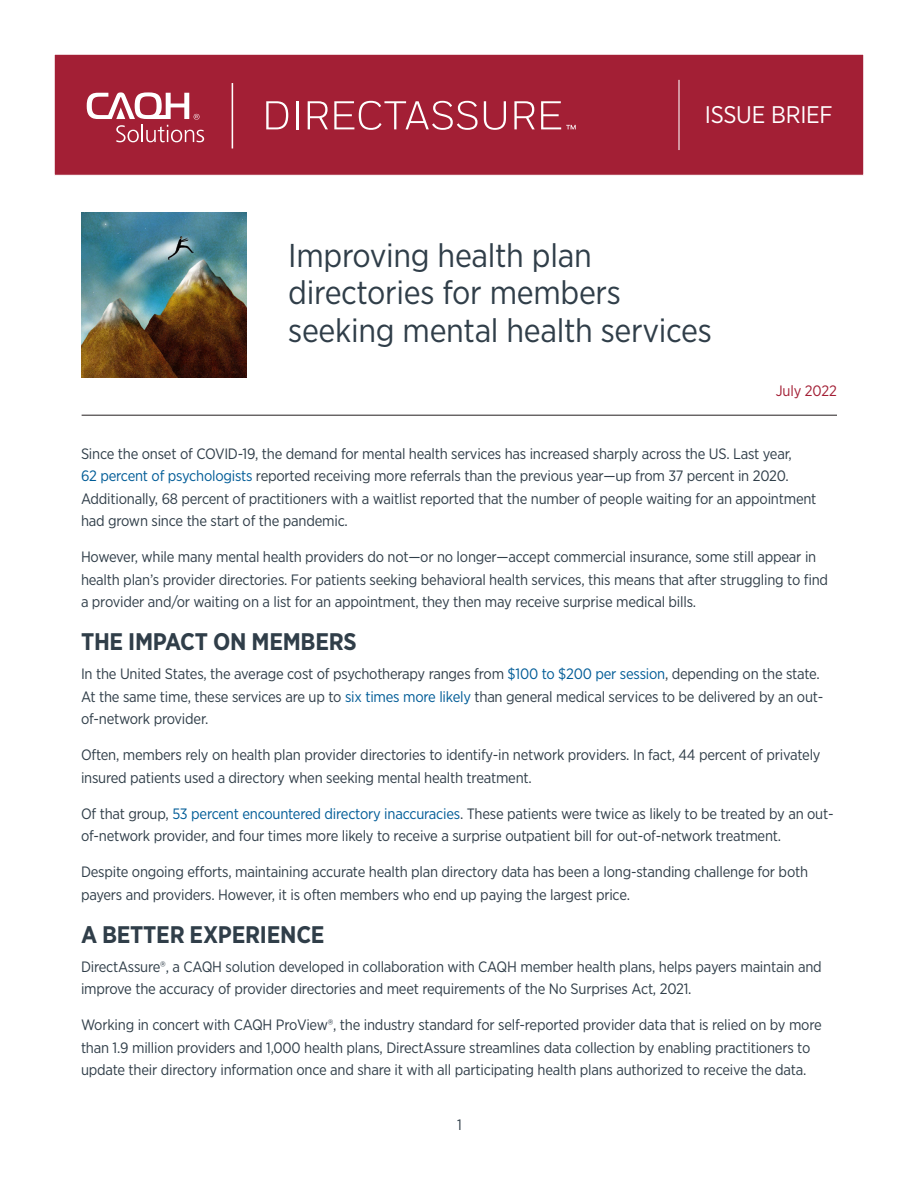
<style>
.page{position:relative;width:918px;height:1188px;background:#fff}
.page>*{position:absolute;margin:0;border:0;box-sizing:border-box;transform-origin:0 0}
.t1{font:33px/37.5px "Gotham Narrow";letter-spacing:-.01em;color:#303e49}
.t2{font:700 24px "Gotham Narrow";letter-spacing:-.01em;color:#303e49}
.t3{font:24px "Gotham Narrow";letter-spacing:-.01em;color:#fff}
.Body{font:15px/22.5px "Gotham Narrow";letter-spacing:-.015em;color:#303e49}
.t4{font:15px "Gotham Narrow";letter-spacing:-.01em;color:#a31f35}
.s1{color:#005c97}
</style>
<div class="page">
<img style="left:81px;top:212px;width:165px;height:166px">
<hr style="left:82px;top:415px;width:755px;height:1px;background:#231f20">
<div style="left:54px;top:54px;width:810px;height:121px;background:#a31f35;border:1px solid #fff"></div>
<hr style="left:678px;top:80px;width:2px;height:70px;background:#fff">
<hr style="left:232px;top:83px;width:1px;height:66px;background:#fff">
<svg style="left:87px;top:92px;width:117px;height:50px"></svg>
<svg style="left:266px;top:101px;width:22px;height:28px"></svg>
<hr style="left:296px;top:101px;width:2px;height:28px;background:#fff">
<svg style="left:308px;top:101px;width:20px;height:28px"></svg>
<svg style="left:334px;top:101px;width:144px;height:29px"></svg>
<svg style="left:484px;top:101px;width:22px;height:29px"></svg>
<svg style="left:514px;top:101px;width:21px;height:28px"></svg>
<svg style="left:541px;top:101px;width:35px;height:28px"></svg>
<h1 class="t3" style="left:705px;top:100px;width:129px">ISSUE BRIEF</h1>
<h1 class="t1" style="left:288px;top:236px;width:425px">Improving health plan directories for members seeking mental health services</h1>
<h1 class="t4" style="left:776px;top:381px;width:63px">July 2022</h1>
<p class="Body" style="left:81px;top:442px;width:737px">Since the onset of COVID-19, the demand for mental health services has increased sharply across the US. Last year,<br><span class="s1">62 percent of psychologists</span> reported receiving more referrals than the previous year—up from 37 percent in 2020.<br>Additionally, 68 percent of practitioners with a waitlist reported that the number of people waiting for an appointment had grown since the start of the pandemic.</p>
<p class="Body" style="left:81px;top:545px;width:749px">However, while many mental health providers do not—or no longer—accept commercial insurance, some still appear in health plan’s provider directories. For patients seeking behavioral health services, this means that after struggling to find a provider and/or waiting on a list for an appointment, they then may receive surprise medical bills.</p>
<h1 class="t2" style="left:81px;top:626px;width:277px">THE IMPACT ON MEMBERS</h1>
<p class="Body" style="left:81px;top:662px;width:744px">In the United States, the average cost of psychotherapy ranges from <span class="s1">$100 to $200 per session</span>, depending on the state.<br>At the same time, these services are up to <span class="s1">six times more likely</span> than general medical services to be delivered by an out&shy;of-network provider.</p>
<p class="Body" style="left:81px;top:743px;width:741px">Often, members rely on health plan provider directories to identify-in network providers. In fact, 44 percent of privately insured patients used a directory when seeking mental health treatment.</p>
<p class="Body" style="left:81px;top:802px;width:754px">Of that group, <span class="s1">53 percent encountered directory inaccuracies</span>. These patients were twice as likely to be treated by an out&shy;of-network provider, and four times more likely to receive a surprise outpatient bill for out-of-network treatment.</p>
<p class="Body" style="left:81px;top:860px;width:729px">Despite ongoing efforts, maintaining accurate health plan directory data has been a long-standing challenge for both payers and providers. However, it is often members who end up paying the largest price.</p>
<h1 class="t2" style="left:81px;top:919px;width:245px">A BETTER EXPERIENCE</h1>
<p class="Body" style="left:81px;top:955px;width:742px">DirectAssure®, a CAQH solution developed in collaboration with CAQH member health plans, helps payers maintain and improve the accuracy of provider directories and meet requirements of the No Surprises Act, 2021.</p>
<p class="Body" style="left:81px;top:1013px;width:742px">Working in concert with CAQH ProView®, the industry standard for self-reported provider data that is relied on by more than 1.9 million providers and 1,000 health plans, DirectAssure streamlines data collection by enabling practitioners to update their directory information once and share it with all participating health plans authorized to receive the data.</p>
<p class="Body" style="left:457px;top:1114px;width:6px">1</p>
</div>
